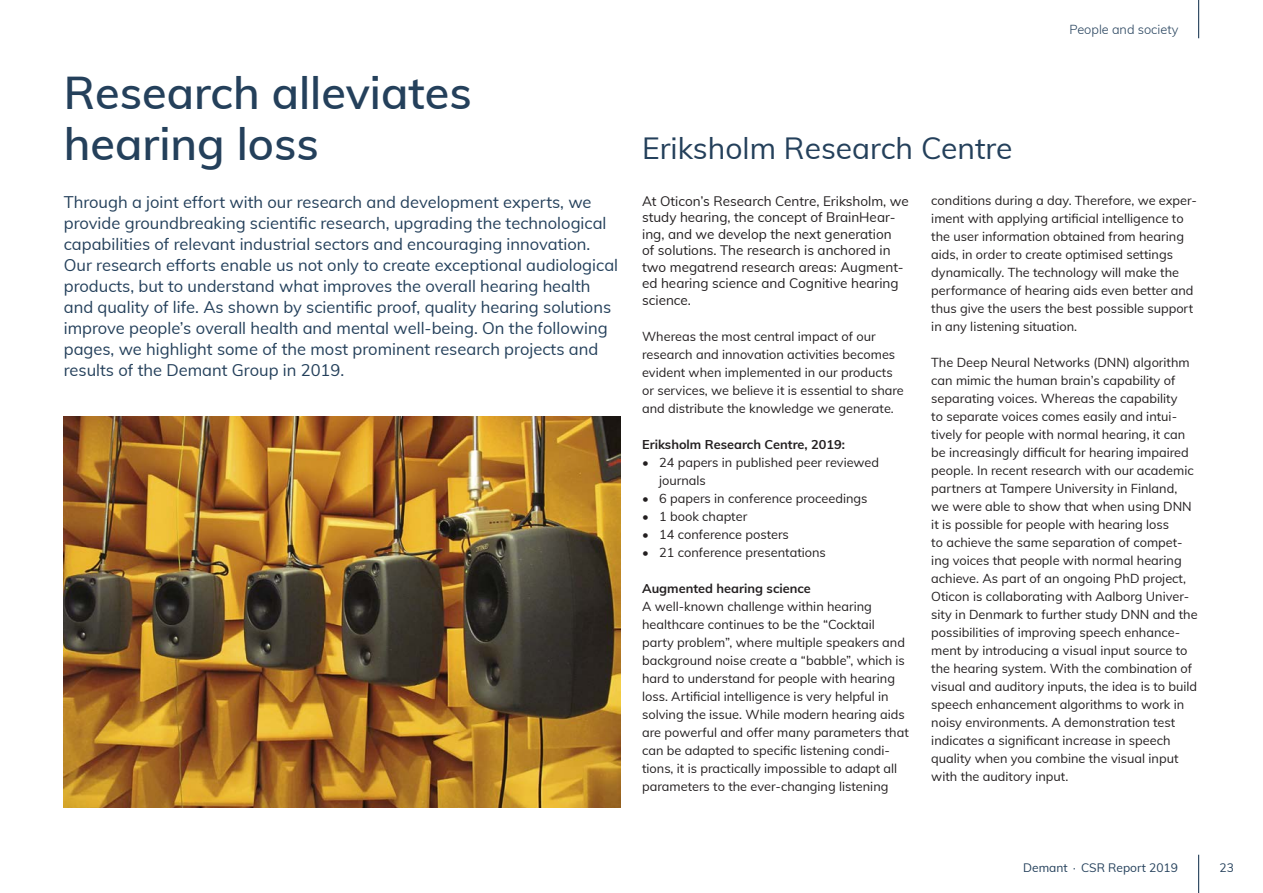
<style>
.page{position:relative;width:1263px;height:893px;background:#fff}
.page>*{position:absolute;margin:0;border:0;box-sizing:border-box;transform-origin:0 0}
.Level_2_heading{font:600 45px/51px "Muli";color:#24405b}
.Level_3_Heading_Kapi{font:30px "Muli";color:#24405b}
.Intro{font:16.5px/21px "Muli";color:#24405b}
.Bread{font:13.5px/16.5px "Muli";color:#231f20}
.Bread-2{font:12.75px/18px "Muli";color:#231f20}
.Bread-3{font:700 12.75px "Muli";color:#231f20}
.t1{font:300 12.75px "Muli";color:#24405b}
.t2{font:12px "Muli";color:#24405b}
</style>
<div class="page">
<img style="left:64px;top:416px;width:557px;height:391px">
<hr style="left:1198px;top:855px;width:1px;height:38px;background:#24405b">
<hr style="left:1198px;top:0;width:1px;height:38px;background:#24405b">
<p class="Level_2_heading" style="left:64px;top:65px;width:409px">Research alleviates hearing loss</p>
<p class="Intro" style="left:64px;top:191px;width:556px">Through a joint effort with our research and development experts, we provide groundbreaking scientific research, upgrading the technological capabilities of relevant industrial sectors and encouraging innovation.<br>Our research efforts enable us not only to create exceptional audiological products, but to understand what improves the overall hearing health and quality of life. As shown by scientific proof, quality hearing solutions improve people’s overall health and mental well-being. On the following pages, we highlight some of the most prominent research projects and results of the Demant Group in 2019.</p>
<p class="Level_3_Heading_Kapi" style="left:642px;top:126px;width:372px">Eriksholm Research Centre</p>
<p class="t1" style="left:1069px;top:20px;width:110px">People and society</p>
<p class="Bread" style="left:642px;top:192px;width:268px">At Oticon’s Research Centre, Eriksholm, we study hearing, the concept of BrainHear&shy;ing, and we develop the next generation<br>of solutions. The research is anchored in two megatrend research areas: Augment&shy;ed hearing science and Cognitive hearing science.</p>
<p class="Bread-2" style="left:642px;top:327px;width:263px">Whereas the most central impact of our research and innovation activities becomes evident when implemented in our products or services, we believe it is essential to share and distribute the knowledge we generate.</p>
<p class="Bread-3" style="left:642px;top:435px;width:204px">Eriksholm Research Centre, 2019:</p>
<p class="Bread-2" style="left:659px;top:453px;width:222px;text-indent:-17px">• 24 papers in published peer reviewed journals</p>
<p class="Bread-2" style="left:642px;top:489px;width:227px">• 6 papers in conference proceedings</p>
<p class="Bread-2" style="left:642px;top:507px;width:107px">• 1 book chapter</p>
<p class="Bread-2" style="left:642px;top:525px;width:148px">• 14 conference posters</p>
<p class="Bread-2" style="left:642px;top:543px;width:185px">• 21 conference presentations</p>
<p class="Bread-3" style="left:642px;top:579px;width:170px">Augmented hearing science</p>
<p class="Bread-2" style="left:642px;top:597px;width:268px">A well-known challenge within hearing healthcare continues to be the “Cocktail party problem”, where multiple speakers and background noise create a “babble”, which is hard to understand for people with hearing loss. Artificial intelligence is very helpful in solving the issue. While modern hearing aids are powerful and offer many parameters that can be adapted to specific listening condi&shy;tions, it is practically impossible to adapt all parameters to the ever-changing listening</p>
<p class="Bread-2" style="left:931px;top:191px;width:267px">conditions during a day. Therefore, we exper&shy;iment with applying artificial intelligence to the user information obtained from hearing aids, in order to create optimised settings dynamically. The technology will make the performance of hearing aids even better and thus give the users the best possible support in any listening situation.</p>
<p class="Bread-2" style="left:931px;top:353px;width:268px">The Deep Neural Networks (DNN) algorithm can mimic the human brain’s capability of separating voices. Whereas the capability<br>to separate voices comes easily and intui&shy;tively for people with normal hearing, it can be increasingly difficult for hearing impaired people. In recent research with our academic partners at Tampere University in Finland, we were able to show that when using DNN it is possible for people with hearing loss<br>to achieve the same separation of compet&shy;ing voices that people with normal hearing achieve. As part of an ongoing PhD project, Oticon is collaborating with Aalborg Univer&shy;sity in Denmark to further study DNN and the possibilities of improving speech enhance&shy;ment by introducing a visual input source to the hearing system. With the combination of visual and auditory inputs, the idea is to build speech enhancement algorithms to work in noisy environments. A demonstration test indicates a significant increase in speech quality when you combine the visual input with the auditory input.</p>
<p class="t2" style="left:1023px;top:859px;width:156px">Demant ∙ CSR Report 2019</p>
<p class="t2" style="left:1219px;top:859px;width:16px">23</p>
</div>
